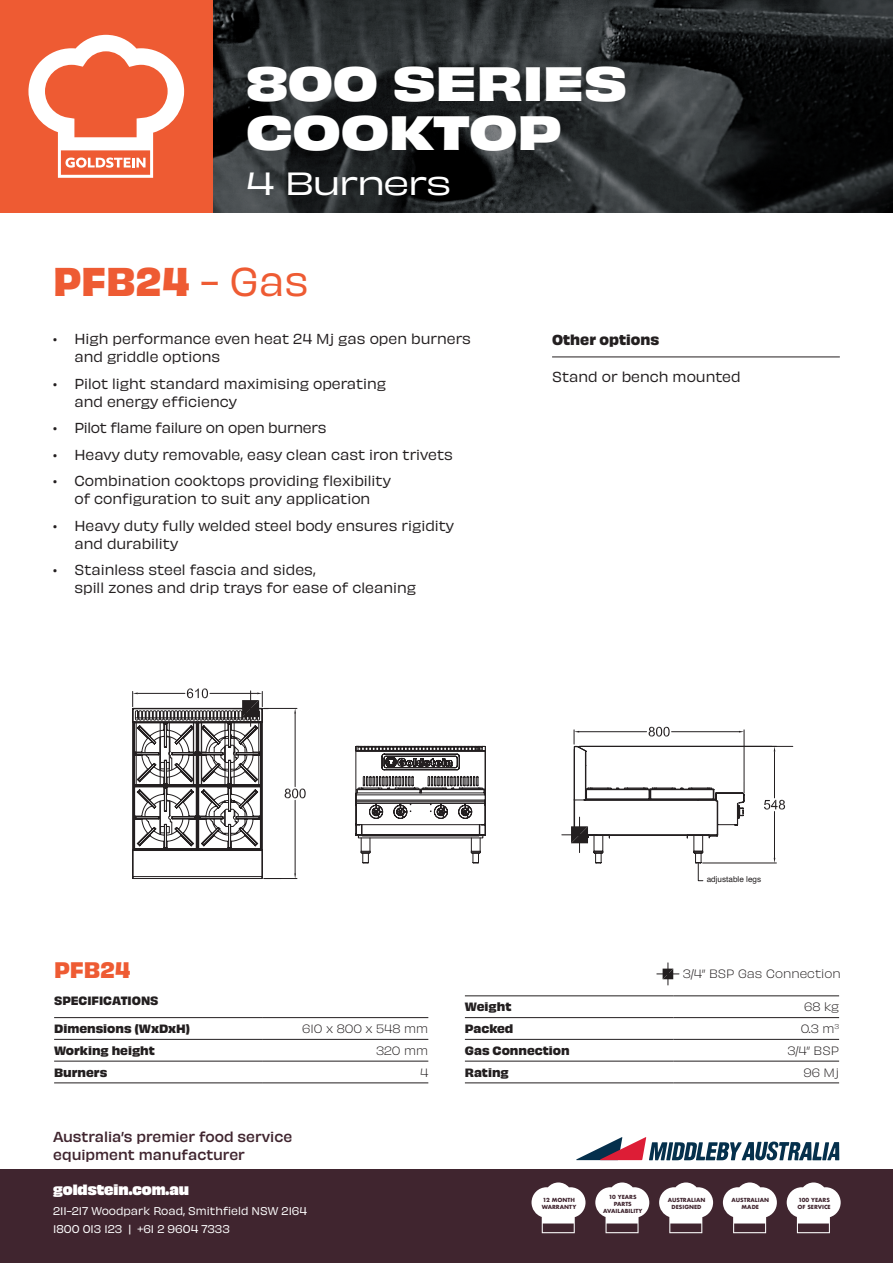
<style>
.page{position:relative;width:893px;height:1263px;background:#fff}
.page>*{position:absolute;margin:0;border:0;box-sizing:border-box;transform-origin:0 0}
.t1{font:700 expanded 45px/49.5px "Obviously";letter-spacing:-.01em;color:#fff}
.t2{font:700 37.5px "Obviously";color:#ee5b33}
.t3{font:expanded 30px "Obviously";letter-spacing:-.03em;color:#fff}
.t4{font:700 21px "Obviously";color:#ee5b33}
.t5{font:13.5px/18px "Obviously";color:#231f20}
.t6{font:500 13.5px/18px "Obviously";color:#40252f}
.t7{font:13.5px "Obviously";letter-spacing:-.02em;color:#231f20}
.t8{font:13.5px "Obviously Blck";color:#fff}
.t9{font:700 13.5px "Obviously";color:#231f20}
.t10{font:700 11.25px "Obviously";color:#231f20}
.t11{font:11.25px "Obviously Lght";color:#231f20}
.t12{font:10.5px/18px "Obviously";color:#fff}
.t13{font:8.1px "Helvetica";color:#231f20}
.t14{font:700 5.4px/6.8px "Futura";color:#40252f;text-align:center}
.s1{font-weight:400}
</style>
<div class="page">
<div style="left:0;top:1169px;width:893px;height:94px;background:#40252f"></div>
<svg style="left:576px;top:1137px;width:263px;height:23px"></svg>
<svg style="left:659px;top:1182px;width:54px;height:51px"></svg>
<svg style="left:787px;top:1182px;width:54px;height:51px"></svg>
<svg style="left:723px;top:1182px;width:54px;height:51px"></svg>
<svg style="left:531px;top:1182px;width:54px;height:51px"></svg>
<svg style="left:595px;top:1182px;width:54px;height:51px"></svg>
<hr style="left:0;top:213px;width:893px;height:1px;background:#808285">
<img style="left:213px;top:0;width:680px;height:213px">
<div style="left:0;top:0;width:213px;height:213px;background:#ee5b33"></div>
<svg style="left:28px;top:35px;width:156px;height:143px"></svg>
<hr style="left:465px;top:1017px;width:209px;height:1px;background:#231f20">
<hr style="left:674px;top:1017px;width:165px;height:1px;background:#231f20">
<hr style="left:465px;top:995px;width:209px;height:1px;background:#231f20">
<hr style="left:674px;top:995px;width:165px;height:1px;background:#231f20">
<hr style="left:465px;top:1039px;width:209px;height:1px;background:#231f20">
<hr style="left:674px;top:1039px;width:165px;height:1px;background:#231f20">
<hr style="left:465px;top:1061px;width:209px;height:1px;background:#231f20">
<hr style="left:674px;top:1061px;width:165px;height:1px;background:#231f20">
<hr style="left:465px;top:1082px;width:209px;height:1px;background:#231f20">
<hr style="left:674px;top:1082px;width:165px;height:1px;background:#231f20">
<hr style="left:54px;top:1017px;width:209px;height:1px;background:#231f20">
<hr style="left:263px;top:1017px;width:165px;height:1px;background:#231f20">
<hr style="left:54px;top:1039px;width:209px;height:1px;background:#231f20">
<hr style="left:263px;top:1039px;width:165px;height:1px;background:#231f20">
<hr style="left:263px;top:1061px;width:165px;height:1px;background:#231f20">
<hr style="left:54px;top:1061px;width:209px;height:1px;background:#231f20">
<hr style="left:54px;top:1082px;width:209px;height:1px;background:#231f20">
<hr style="left:263px;top:1082px;width:165px;height:1px;background:#231f20">
<svg style="left:657px;top:963px;width:22px;height:22px"></svg>
<hr style="left:552px;top:357px;width:288px;height:1px;background:#231f20">
<svg style="left:561px;top:726px;width:233px;height:156px"></svg>
<svg style="left:132px;top:688px;width:174px;height:192px"></svg>
<svg style="left:355px;top:745px;width:131px;height:119px"></svg>
<h1 class="t1" style="left:246px;top:54px;width:383px">800 SERIES<br>COOKTOP</h1>
<h3 class="t3" style="left:246px;top:160px;width:207px">4 Burners</h3>
<h2 class="t2" style="left:53px;top:252px;width:257px">PFB24 <span class="s1">- Gas</span></h2>
<p class="t5" style="left:74px;top:329px;width:398px;text-indent:-21px">• High performance even heat 24 Mj gas open burners and griddle options</p>
<p class="t5" style="left:74px;top:373px;width:313px;text-indent:-21px">• Pilot light standard maximising operating and energy efficiency</p>
<p class="t7" style="left:53px;top:417px;width:275px">• Pilot flame failure on open burners</p>
<p class="t5" style="left:53px;top:444px;width:401px">• Heavy duty removable, easy clean cast iron trivets</p>
<p class="t5" style="left:53px;top:471px;width:339px;text-align:center">• Combination cooktops providing flexibility of configuration to suit any application</p>
<p class="t5" style="left:74px;top:515px;width:381px;text-indent:-21px">• Heavy duty fully welded steel body ensures rigidity and durability</p>
<p class="t5" style="left:74px;top:560px;width:343px;text-indent:-21px">• Stainless steel fascia and sides,<br>spill zones and drip trays for ease of cleaning</p>
<p class="t9" style="left:552px;top:329px;width:109px">Other options</p>
<p class="t5" style="left:552px;top:367px;width:190px">Stand or bench mounted</p>
<p class="t13" style="left:707px;top:873px;width:56px">adjustable legs</p>
<h3 class="t4" style="left:54px;top:953px;width:78px">PFB24</h3>
<p class="t10" style="left:54px;top:992px;width:106px">SPECIFICATIONS</p>
<p class="t10" style="left:54px;top:1020px;width:138px">Dimensions (WxDxH)</p>
<p class="t11" style="left:302px;top:1020px;width:128px">610 x 800 x 548 mm</p>
<p class="t10" style="left:54px;top:1041px;width:102px">Working height</p>
<p class="t11" style="left:376px;top:1042px;width:54px">320 mm</p>
<p class="t10" style="left:54px;top:1063px;width:55px">Burners</p>
<p class="t11" style="left:420px;top:1064px;width:10px">4</p>
<p class="t6" style="left:53px;top:1127px;width:241px">Australia’s premier food service equipment manufacturer</p>
<p class="t8" style="left:53px;top:1179px;width:137px">goldstein.com.au</p>
<p class="t12" style="left:53px;top:1201px;width:255px">211-217 Woodpark Road, Smithfield NSW 2164<br>1800 013 123 | +61 2 9604 7333</p>
<p class="t11" style="left:683px;top:965px;width:159px">3/4” BSP Gas Connection</p>
<p class="t10" style="left:465px;top:998px;width:48px">Weight</p>
<p class="t11" style="left:804px;top:998px;width:36px">68 kg</p>
<p class="t10" style="left:465px;top:1020px;width:50px">Packed</p>
<p class="t11" style="left:801px;top:1020px;width:40px">0.3 m<sup>3</sup></p>
<p class="t10" style="left:465px;top:1041px;width:106px">Gas Connection</p>
<p class="t11" style="left:787px;top:1042px;width:53px">3/4” BSP</p>
<p class="t10" style="left:465px;top:1063px;width:45px">Rating</p>
<p class="t11" style="left:803px;top:1064px;width:37px">96 Mj</p>
<p class="t14" style="left:542px;top:1197px;width:36px;text-align:left">12 MONTH<br>WARRANTY</p>
<p class="t14" style="left:603px;top:1193px;width:41px">10 YEARS<br>PARTS<br>AVAILABILITY</p>
<p class="t14" style="left:668px;top:1197px;width:39px">AUSTRALIAN<br>DESIGNED</p>
<p class="t14" style="left:797px;top:1197px;width:35px;text-align:left">100 YEARS<br>OF SERVICE</p>
<p class="t14" style="left:731px;top:1197px;width:39px">AUSTRALIAN<br>MADE</p>
</div>
